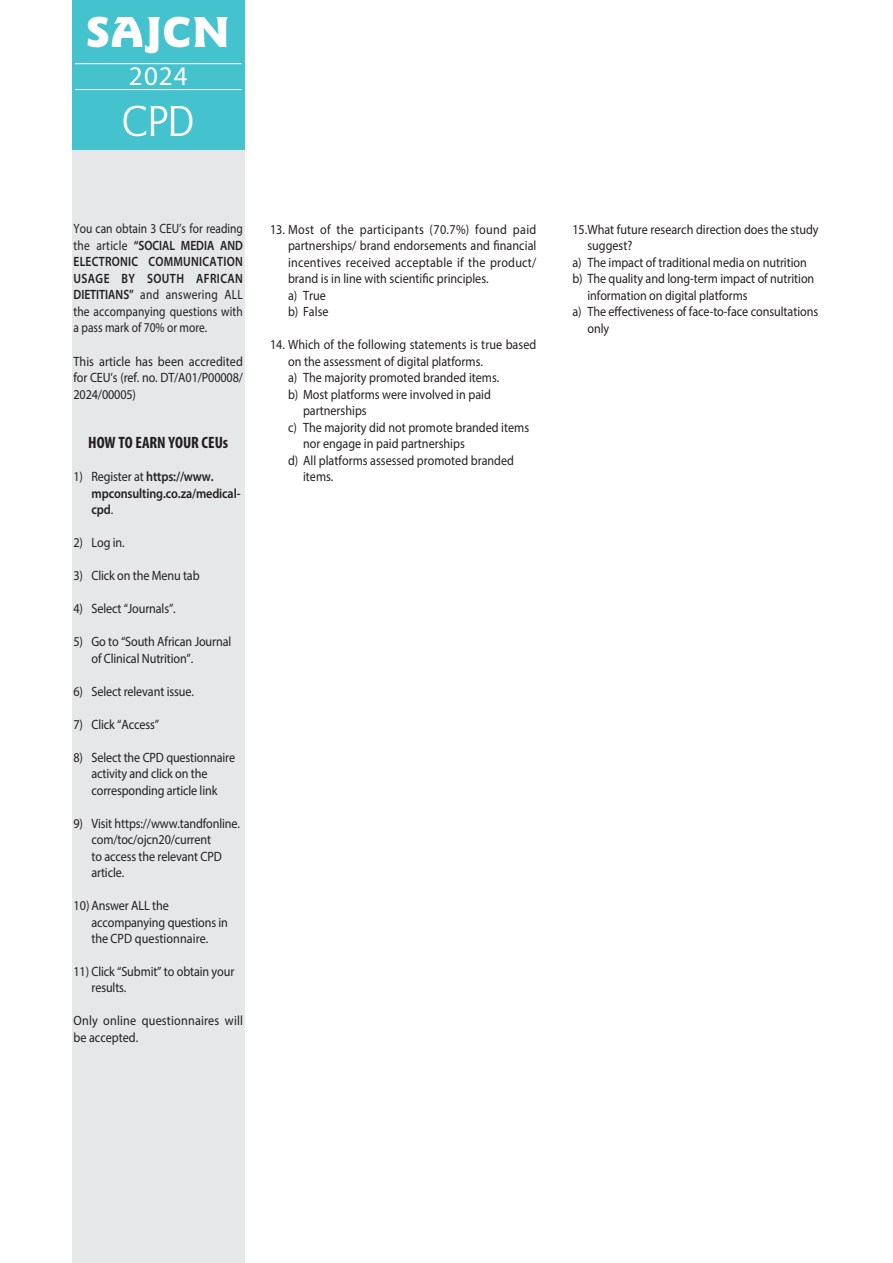
<style>
.page{position:relative;width:893px;height:1263px;background:#fff}
.page>*{position:absolute;margin:0;border:0;box-sizing:border-box;transform-origin:0 0}
.t1{font:900 45px "Goudy Sans Pro";letter-spacing:.025em;color:#fff}
.t2{font:45px "Goudy Sans Pro";color:#fff}
.t3{font:27px "Myriad Pro";color:#fff}
.t4{font:700 condensed 16.5px "Myriad Pro";color:#231f20}
.t5{font:13.5px/16.5px "Myriad Pro";color:#231f20;scale:.9 1}
.t6{font:13.5px/16.5px "Myriad Pro";color:#231f20;text-align:justify;scale:.85 1}
.t7{font:600 13.5px/16.5px "Myriad Pro";letter-spacing:-.01em;color:#231f20;scale:.9 1}
.s1{font-weight:600}
.s2{font-weight:400}
</style>
<div class="page">
<div style="left:72px;top:0;width:172px;height:151px;background:#44c2ce"></div>
<hr style="left:75px;top:63px;width:166px;height:1px;background:#fff">
<hr style="left:75px;top:89px;width:166px;height:1px;background:#fff">
<div style="left:72px;top:151px;width:172px;height:1112px;background:#e6e7e9"></div>
<h1 class="t1" style="left:87px;top:5px;width:145px">SAJCN</h1>
<h2 class="t3" style="left:129px;top:59px;width:60px">2024</h2>
<h1 class="t2" style="left:122px;top:96px;width:74px">CPD</h1>
<p class="t6" style="left:74px;top:220px;width:201px">You can obtain 3 CEU’s for reading the article <span class="s1">“SOCIAL MEDIA AND ELECTRONIC COMMUNICATION USAGE BY SOUTH AFRICAN DIETITIANS”</span> and answering ALL the accompanying questions with a pass mark of 70% or more.</p>
<p class="t5" style="left:74px;top:352px;width:190px;text-align:justify">This article has been accredited for CEU’s (ref. no. DT/A01/P00008/ 2024/00005)</p>
<p class="t4" style="left:88px;top:432px;width:142px">HOW TO EARN YOUR CEUs</p>
<p class="t7" style="left:91px;top:468px;width:167px;text-indent:-18px"><span class="s2">1) Register at</span> https://www. mpconsulting.co.za/medical&shy;cpd<span class="s2">.</span></p>
<p class="t5" style="left:74px;top:534px;width:58px">2) Log in.</p>
<p class="t5" style="left:74px;top:567px;width:142px">3) Click on the Menu tab</p>
<p class="t5" style="left:74px;top:600px;width:115px">4) Select “Journals”.</p>
<p class="t5" style="left:91px;top:633px;width:157px;text-indent:-18px">5) Go to “South African Journal of Clinical Nutrition”.</p>
<p class="t5" style="left:74px;top:682px;width:135px">6) Select relevant issue.</p>
<p class="t5" style="left:74px;top:715px;width:97px">7) Click “Access”</p>
<p class="t5" style="left:91px;top:748px;width:161px;text-indent:-18px">8) Select the CPD questionnaire activity and click on the corresponding article link</p>
<p class="t5" style="left:91px;top:814px;width:167px;text-indent:-18px">9) Visit https://www.tandfonline. com/toc/ojcn20/current<br>to access the relevant CPD article.</p>
<p class="t5" style="left:92px;top:897px;width:153px;text-indent:-18px">10) Answer ALL the accompanying questions in the CPD questionnaire.</p>
<p class="t5" style="left:92px;top:963px;width:160px;text-indent:-18px">11) Click “Submit” to obtain your results.</p>
<p class="t5" style="left:74px;top:1012px;width:190px">Only online questionnaires will be accepted.</p>
<p class="t5" style="left:288px;top:221px;width:277px;text-indent:-18px">13. Most of the participants (70.7%) found paid partnerships/ brand endorsements and financial incentives received acceptable if the product/ brand is in line with scientific principles.<br>a) True<br>b) False</p>
<p class="t5" style="left:270px;top:336px;width:297px">14. Which of the following statements is true based</p>
<p class="t5" style="left:288px;top:353px;width:218px">on the assessment of digital platforms.</p>
<p class="t5" style="left:288px;top:369px;width:236px">a) The majority promoted branded items.</p>
<p class="t5" style="left:288px;top:386px;width:227px">b) Most platforms were involved in paid</p>
<p class="t5" style="left:303px;top:402px;width:72px">partnerships</p>
<p class="t5" style="left:288px;top:418px;width:269px">c) The majority did not promote branded items</p>
<p class="t5" style="left:303px;top:435px;width:181px">nor engage in paid partnerships</p>
<p class="t5" style="left:288px;top:451px;width:253px">d) All platforms assessed promoted branded</p>
<p class="t5" style="left:303px;top:468px;width:35px">items.</p>
<p class="t5" style="left:572px;top:220px;width:275px">15.What future research direction does the study</p>
<p class="t5" style="left:587px;top:237px;width:51px">suggest?</p>
<p class="t5" style="left:572px;top:253px;width:262px">a) The impact of traditional media on nutrition</p>
<p class="t5" style="left:572px;top:270px;width:270px">b) The quality and long-term impact of nutrition</p>
<p class="t5" style="left:587px;top:286px;width:179px">information on digital platforms</p>
<p class="t5" style="left:572px;top:303px;width:275px">a) The effectiveness of face-to-face consultations</p>
<p class="t5" style="left:587px;top:319px;width:26px">only</p>
</div>
